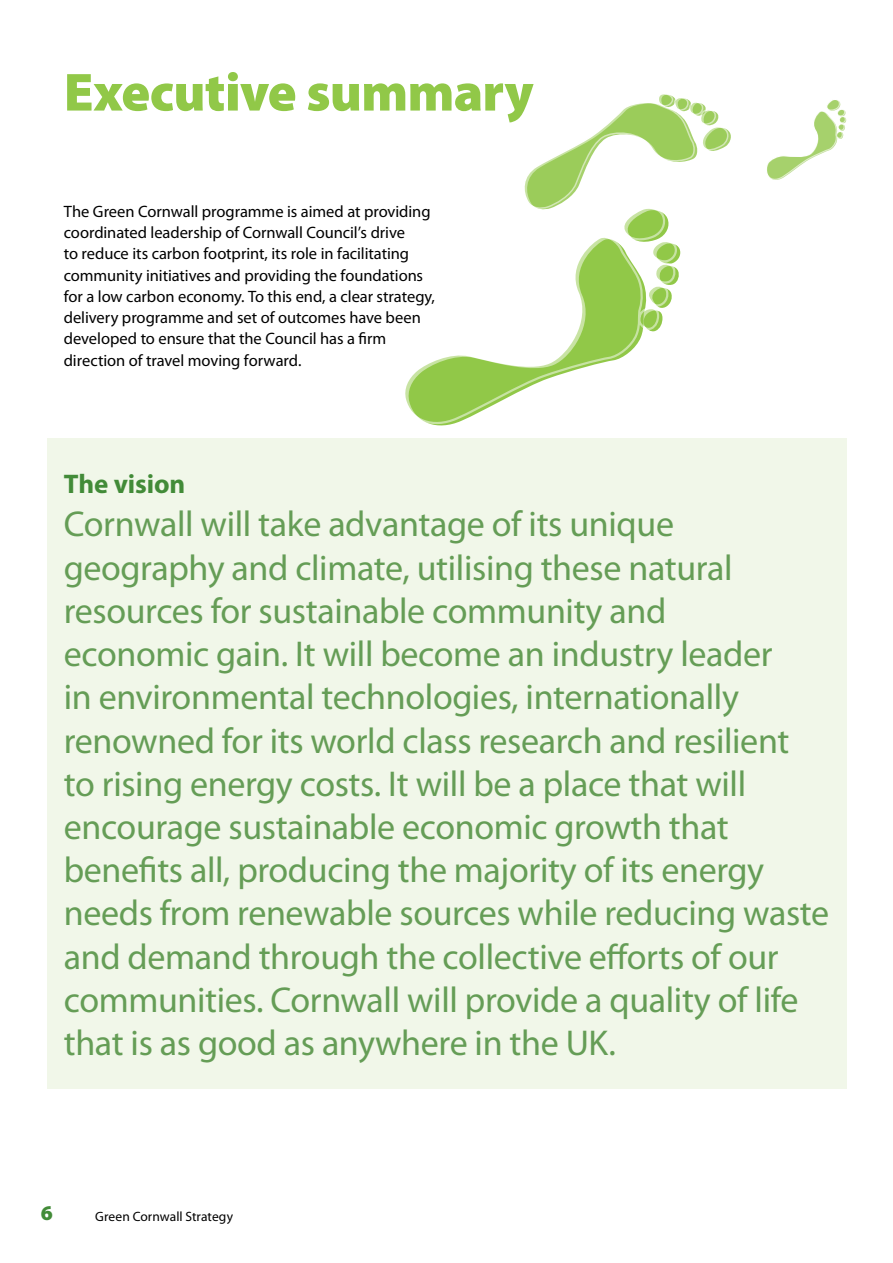
<style>
.page{position:relative;width:893px;height:1263px;background:#fff}
.page>*{position:absolute;margin:0;border:0;box-sizing:border-box;transform-origin:0 0}
.t1{font:900 54px "Myriad Pro";letter-spacing:-.015em;color:#91c848}
.t2{font:36px/43.2px "Myriad Pro";letter-spacing:-.01em;color:#659d56}
.t3{font:700 27px "Myriad Pro";letter-spacing:-.005em;color:#428b38}
.t4{font:900 21px "Myriad Pro";color:#428b38}
.t5{font:16.5px/21.3px "Myriad Pro";letter-spacing:-.005em;color:#000}
.t6{font:13.5px "Myriad Pro";letter-spacing:.005em;color:#000}
</style>
<div class="page">
<svg style="left:405px;top:211px;width:273px;height:215px"></svg>
<svg style="left:767px;top:100px;width:80px;height:80px"></svg>
<svg style="left:524px;top:94px;width:207px;height:117px"></svg>
<div style="left:47px;top:438px;width:799px;height:651px;background:#f1f7e9"></div>
<h1 class="t1" style="left:64px;top:62px;width:471px">Executive summary</h1>
<p class="t5" style="left:64px;top:200px;width:373px">The Green Cornwall programme is aimed at providing coordinated leadership of Cornwall Council’s drive<br>to reduce its carbon footprint, its role in facilitating community initiatives and providing the foundations for a low carbon economy. To this end, a clear strategy, delivery programme and set of outcomes have been developed to ensure that the Council has a firm direction of travel moving forward.</p>
<p class="t3" style="left:64px;top:467px;width:123px">The vision</p>
<p class="t2" style="left:64px;top:502px;width:767px">Cornwall will take advantage of its unique geography and climate, utilising these natural resources for sustainable community and<br>economic gain. It will become an industry leader<br>in environmental technologies, internationally renowned for its world class research and resilient to rising energy costs. It will be a place that will encourage sustainable economic growth that benefits all, producing the majority of its energy needs from renewable sources while reducing waste and demand through the collective efforts of our communities. Cornwall will provide a quality of life that is as good as anywhere in the UK.</p>
<p class="t4" style="left:41px;top:1201px;width:14px">6</p>
<p class="t6" style="left:95px;top:1208px;width:139px">Green Cornwall Strategy</p>
</div>
